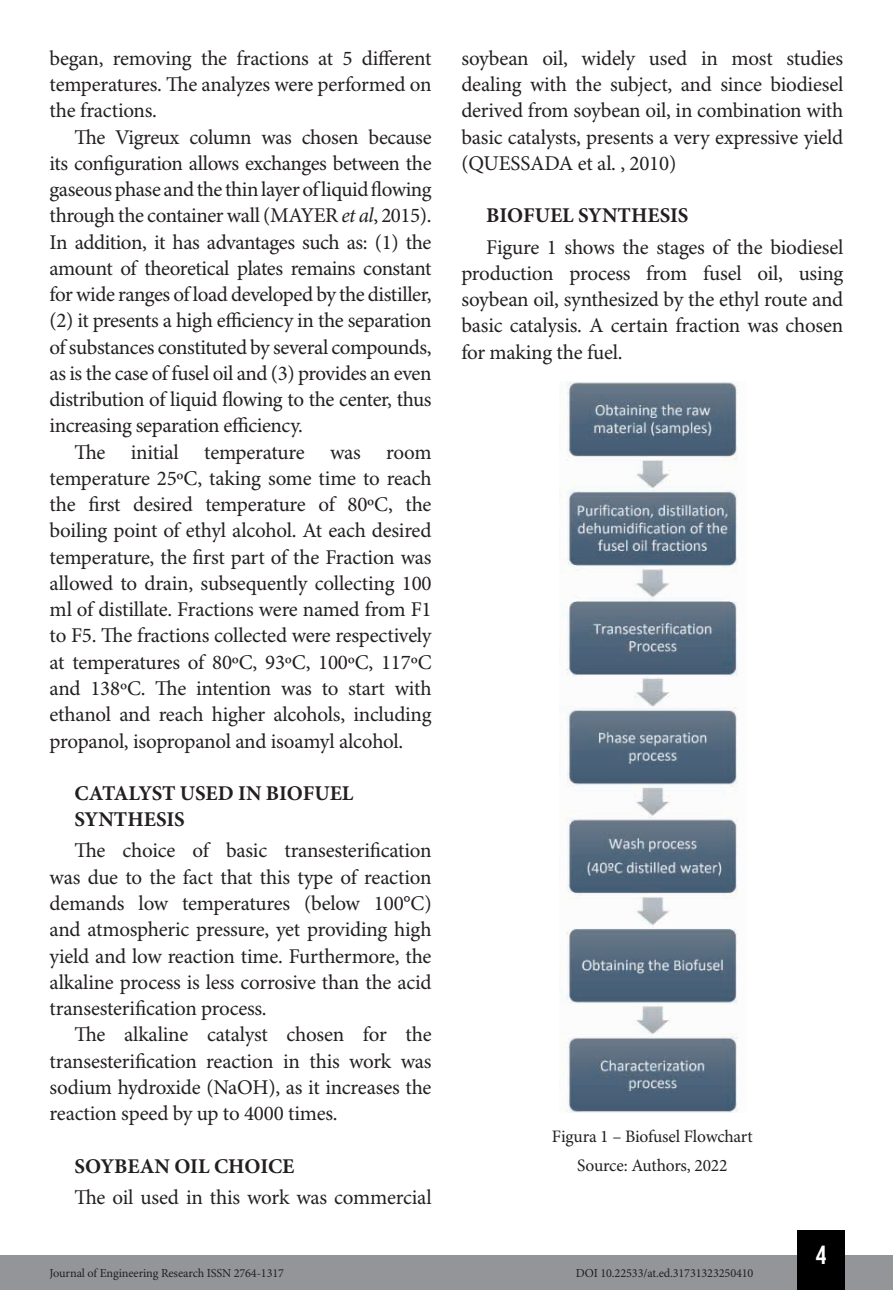
<style>
.page{position:relative;width:893px;height:1290px;background:#fff}
.page>*{position:absolute;margin:0;border:0;box-sizing:border-box;transform-origin:0 0}
.t1{font:26.25px "Bebas Kai";color:#fff}
.t2{font:21px/26.2px "Minion Pro";letter-spacing:-.015em;color:#231f20;text-align:justify}
.t3{font:700 21px/26.2px "Minion Pro";color:#231f20}
.t4{font:17.5px/29.4px "Minion Pro";letter-spacing:-.01em;color:#231f20;text-align:center}
.t5{font:12.25px "Minion Pro";letter-spacing:-.01em;color:#231f20}
.s1{font-style:italic}
</style>
<div class="page">
<div style="left:0;top:1255px;width:893px;height:35px;background:#939598"></div>
<div style="left:797px;top:1230px;width:48px;height:60px;background:#000"></div>
<img style="left:559px;top:382px;width:179px;height:730px">
<p class="t2" style="left:50px;top:46px;width:383px">began, removing the fractions at 5 different temperatures. The analyzes were performed on the fractions.</p>
<p class="t2" style="left:50px;top:125px;width:384px;text-indent:25px">The Vigreux column was chosen because its configuration allows exchanges between the gaseous phase and the thin layer of liquid flowing through the container wall (MAYER <span class="s1">et al</span>, 2015).<br>In addition, it has advantages such as: (1) the amount of theoretical plates remains constant for wide ranges of load developed by the distiller, (2) it presents a high efficiency in the separation of substances constituted by several compounds, as is the case of fusel oil and (3) provides an even distribution of liquid flowing to the center, thus increasing separation efficiency.</p>
<p class="t2" style="left:50px;top:440px;width:384px;text-indent:25px">The initial temperature was room temperature 25ºC, taking some time to reach the first desired temperature of 80ºC, the boiling point of ethyl alcohol. At each desired temperature, the first part of the Fraction was allowed to drain, subsequently collecting 100 ml of distillate. Fractions were named from F1 to F5. The fractions collected were respectively at temperatures of 80ºC, 93ºC, 100ºC, 117ºC and 138ºC. The intention was to start with ethanol and reach higher alcohols, including propanol, isopropanol and isoamyl alcohol.</p>
<p class="t3" style="left:75px;top:780px;width:280px">CATALYST USED IN BIOFUEL<br>SYNTHESIS</p>
<p class="t2" style="left:50px;top:838px;width:383px;text-indent:25px">The choice of basic transesterification was due to the fact that this type of reaction demands low temperatures (below 100°C) and atmospheric pressure, yet providing high yield and low reaction time. Furthermore, the alkaline process is less corrosive than the acid transesterification process.</p>
<p class="t2" style="left:50px;top:1022px;width:383px;text-indent:25px">The alkaline catalyst chosen for the transesterification reaction in this work was sodium hydroxide (NaOH), as it increases the reaction speed by up to 4000 times.</p>
<p class="t3" style="left:75px;top:1152px;width:221px">SOYBEAN OIL CHOICE</p>
<p class="t2" style="left:74px;top:1185px;width:359px">The oil used in this work was commercial</p>
<p class="t2" style="left:461px;top:46px;width:384px">soybean oil, widely used in most studies dealing with the subject, and since biodiesel derived from soybean oil, in combination with basic catalysts, presents a very expressive yield (QUESSADA et al. , 2010)</p>
<p class="t3" style="left:486px;top:202px;width:204px">BIOFUEL SYNTHESIS</p>
<p class="t2" style="left:461px;top:235px;width:384px;text-indent:25px">Figure 1 shows the stages of the biodiesel production process from fusel oil, using soybean oil, synthesized by the ethyl route and basic catalysis. A certain fraction was chosen for making the fuel.</p>
<p class="t4" style="left:552px;top:1122px;width:202px">Figura 1 – Biofusel Flowchart<br>Source: Authors, 2022</p>
<p class="t1" style="left:816px;top:1241px;width:12px">4</p>
<p class="t5" style="left:50px;top:1266px;width:236px">Journal of Engineering Research ISSN 2764-1317</p>
<p class="t5" style="left:576px;top:1266px;width:179px">DOI 10.22533/at.ed.31731323250410</p>
</div>
